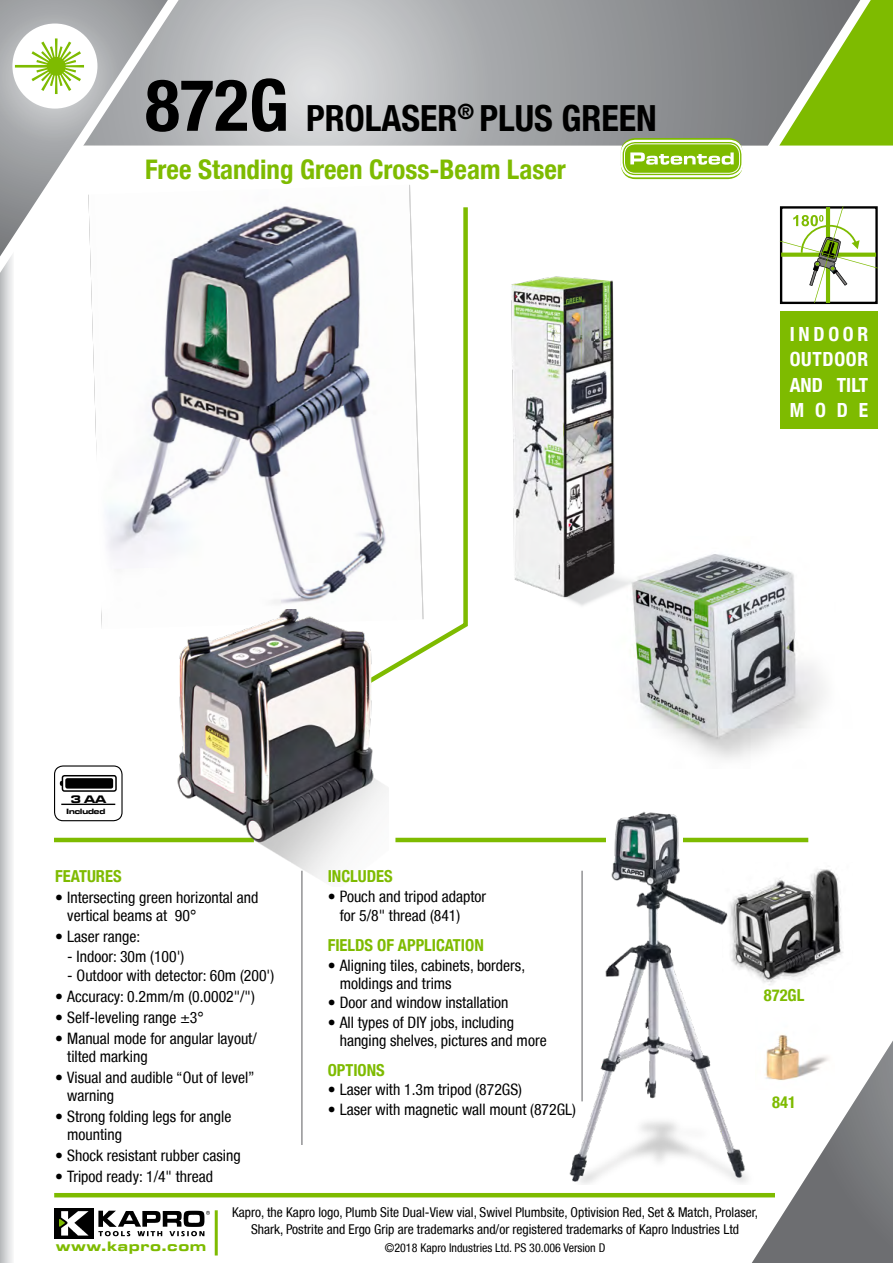
<style>
.page{position:relative;width:893px;height:1263px;background:#fff}
.page>*{position:absolute;margin:0;border:0;box-sizing:border-box;transform-origin:0 0}
.t1{font:700 condensed 72px "Helvetica Neue LT";color:#000}
.t2{font:700 condensed 36px "Helvetica Neue LT";color:#000}
.t3{font:700 condensed 27px "Helvetica Neue LT";color:#7ebb00}
.t4{font:700 condensed 21px "Helvetica Neue LT";color:#000}
.t5{font:700 condensed 19.5px/25.5px "Helvetica Neue LT";letter-spacing:.035em;color:#fff;text-align:right}
.t6{font:700 condensed 16.5px "Helvetica Neue LT";color:#7ebb00}
.t7{font:condensed 15.75px/18px "Helvetica Neue LT";color:#000}
.t8{font:700 expanded 14.25px "Microgramma LT";letter-spacing:.08em;color:#7ebb00}
.t9{font:condensed 13.5px/16.2px "Helvetica Neue LT";color:#000;text-align:center}
.t10{font:condensed 12px "Helvetica Neue LT";color:#000}
.t11{font:700 expanded 11.4px "Microgramma LT";color:#000}
.t12{font:700 expanded 7.95px "Microgramma LT";color:#000}
</style>
<div class="page">
<svg style="left:0;top:414px;width:13px;height:849px"></svg>
<svg style="left:752px;top:1041px;width:141px;height:222px"></svg>
<svg style="left:202px;top:0;width:577px;height:146px"></svg>
<svg style="left:0;top:0;width:202px;height:414px"></svg>
<svg style="left:779px;top:0;width:114px;height:146px"></svg>
<div style="left:12px;top:24px;width:85px;height:85px;background:#fff;border-radius:50%"></div>
<hr style="left:215px;top:1210px;width:3px;height:45px;background:#7ebb00">
<svg style="left:15px;top:38px;width:69px;height:56px"></svg>
<svg style="left:98px;top:1211px;width:112px;height:25px"></svg>
<div style="left:54px;top:1208px;width:40px;height:30px;background:#000"></div>
<svg style="left:59px;top:1211px;width:30px;height:24px"></svg>
<img style="left:634px;top:554px;width:191px;height:206px">
<svg style="left:578px;top:561px;width:75px;height:48px"></svg>
<img style="left:756px;top:1034px;width:78px;height:55px">
<div style="left:780px;top:311px;width:98px;height:117px;background:#7ebb00"></div>
<svg style="left:388px;top:207px;width:80px;height:466px"></svg>
<hr style="left:395px;top:838px;width:413px;height:4px;background:#7ebb00">
<hr style="left:54px;top:838px;width:200px;height:4px;background:#7ebb00">
<hr style="left:54px;top:1193px;width:721px;height:4px;background:#7ebb00">
<hr style="left:301px;top:871px;width:1px;height:274px;background:#6d6e71">
<div style="left:54px;top:765px;width:69px;height:56px;border:1px solid #000;border-radius:9px"></div>
<hr style="left:61px;top:804px;width:54px;height:1px;background:#000">
<div style="left:62px;top:775px;width:55px;height:17px;border:2px solid #000;border-radius:2px"></div>
<div style="left:65px;top:778px;width:48px;height:10px;background:#000;border-radius:2px"></div>
<svg style="left:60px;top:781px;width:3px;height:5px"></svg>
<img style="left:79px;top:184px;width:355px;height:445px">
<svg style="left:780px;top:206px;width:98px;height:97px"></svg>
<svg style="left:621px;top:138px;width:122px;height:41px"></svg>
<div style="left:623px;top:142px;width:118px;height:33px;background:#7ebb00;border-radius:13px"></div>
<div style="left:620px;top:140px;width:124px;height:37px;border:2px solid #fff;border-radius:14px"></div>
<div style="left:624px;top:143px;width:116px;height:31px;border:1px solid #fff;border-radius:11px"></div>
<svg style="left:630px;top:152px;width:104px;height:13px"></svg>
<img style="left:565px;top:812px;width:191px;height:372px">
<img style="left:172px;top:609px;width:216px;height:277px">
<img style="left:511px;top:276px;width:106px;height:328px">
<img style="left:723px;top:862px;width:120px;height:130px">
<h1 class="t1" style="left:145px;top:62px;width:145px">872G</h1>
<h3 class="t3" style="left:145px;top:153px;width:422px">Free Standing Green Cross-Beam Laser</h3>
<h3 class="t4" style="left:458px;top:99px;width:18px">®</h3>
<h2 class="t2" style="left:306px;top:96px;width:153px">PROLASER</h2>
<h2 class="t2" style="left:479px;top:96px;width:179px">PLUS GREEN</h2>
<p class="t5" style="left:790px;top:321px;width:80px">INDOOR<br>OUTDOOR<br>TILT</p>
<p class="t5" style="left:790px;top:372px;width:80px;text-align:left">AND<br>MODE</p>
<p class="t11" style="left:71px;top:791px;width:37px">3AA</p>
<p class="t12" style="left:67px;top:806px;width:40px">Included</p>
<p class="t6" style="left:55px;top:866px;width:68px">FEATURES</p>
<p class="t7" style="left:175px;top:888px;width:85px;text-indent:-120px">• Intersecting green horizontal and<br>90°</p>
<p class="t7" style="left:67px;top:906px;width:102px">vertical beams at</p>
<p class="t7" style="left:55px;top:927px;width:86px">• Laser range:</p>
<p class="t7" style="left:67px;top:947px;width:119px">- Indoor: 30m )100 ('</p>
<p class="t7" style="left:67px;top:966px;width:208px">- Outdoor with detector: 60m )200 ('</p>
<p class="t7" style="left:55px;top:987px;width:201px">• Accuracy: 0.2mm m/ )0.0002 ("/"</p>
<p class="t7" style="left:55px;top:1008px;width:150px">• Self-leveling range ±3°</p>
<p class="t7" style="left:67px;top:1029px;width:191px;text-indent:-12px">• Manual mode for angular layout/ tilted marking</p>
<p class="t7" style="left:67px;top:1068px;width:189px;text-indent:-12px">• Visual and audible “Out of level“ warning</p>
<p class="t7" style="left:67px;top:1107px;width:166px;text-indent:-12px">• Strong folding legs for angle mounting</p>
<p class="t7" style="left:55px;top:1146px;width:187px">• Shock resistant rubber casing</p>
<p class="t7" style="left:55px;top:1167px;width:159px">• Tripod ready: 1/4" thread</p>
<p class="t6" style="left:328px;top:866px;width:67px">INCLUDES</p>
<p class="t7" style="left:340px;top:886px;width:148px;line-height:19.5px;text-indent:-12px">• Pouch and tripod adaptor for 5/8" thread )841(</p>
<p class="t6" style="left:328px;top:935px;width:158px">FIELDS OF APPLICATION</p>
<p class="t7" style="left:340px;top:956px;width:187px;text-indent:-12px">• Aligning tiles, cabinets, borders, moldings and trims</p>
<p class="t7" style="left:328px;top:993px;width:182px">• Door and window installation</p>
<p class="t7" style="left:340px;top:1013px;width:208px;text-indent:-12px">• All types of DIY jobs, including hanging shelves, pictures and more</p>
<p class="t6" style="left:328px;top:1060px;width:59px">OPTIONS</p>
<p class="t7" style="left:328px;top:1080px;width:196px">• Laser with 1.3m tripod (872GS(</p>
<p class="t7" style="left:328px;top:1100px;width:250px">• Laser with magnetic wall mount (872GL(</p>
<p class="t6" style="left:764px;top:985px;width:42px">872GL</p>
<p class="t6" style="left:772px;top:1092px;width:25px">841</p>
<p class="t8" style="left:56px;top:1237px;width:151px">www.kapro.com</p>
<p class="t9" style="left:232px;top:1204px;width:528px">Kapro, the Kapro logo, Plumb Site Dual-View vial, Swivel Plumbsite, Optivision Red, Set &amp; Match, Prolaser,<br>Shark, Postrite and Ergo Grip are trademarks and/or registered trademarks of Kapro Industries Ltd</p>
<p class="t10" style="left:385px;top:1240px;width:222px">©2018 Kapro Industries Ltd. PS 30.006 Version D</p>
</div>
